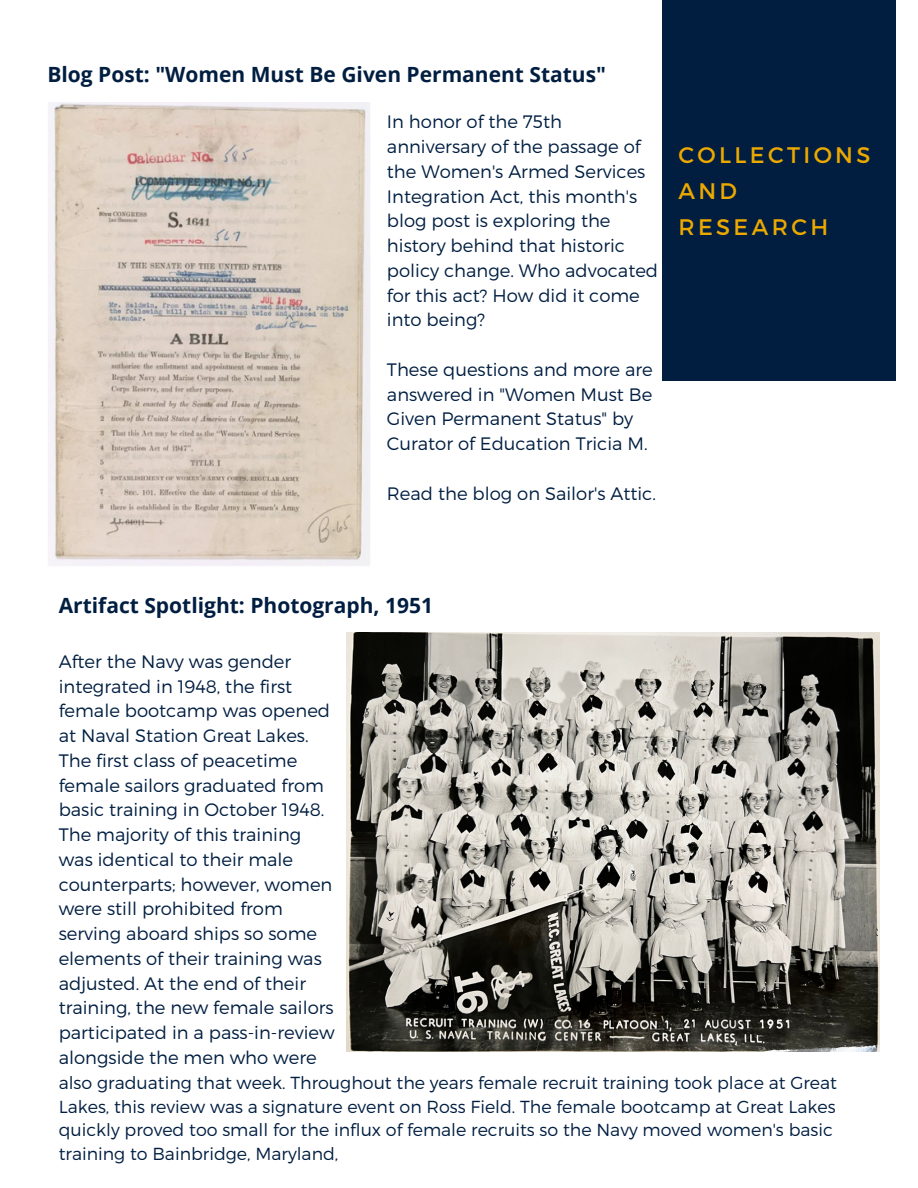
<style>
.page{position:relative;width:918px;height:1188px;background:#fff}
.page>*{position:absolute;margin:0;border:0;box-sizing:border-box;transform-origin:0 0}
.t1{font:22.5px/36px "Montserrat";letter-spacing:.15em;color:#eba900}
.t2{font:700 21px "Open Sans";color:#011e41}
.t3{font:300 18px/24.8px "Montserrat";color:#011e41}
.t4{font:300 17.4px/24px "Montserrat";color:#011e41}
</style>
<div class="page">
<div style="left:662px;top:0;width:234px;height:380px;background:#011e41"></div>
<img style="left:48px;top:102px;width:322px;height:464px">
<img style="left:347px;top:633px;width:533px;height:418px">
<p class="t2" style="left:47px;top:60px;width:560px">Blog Post: "Women Must Be Given Permanent Status"</p>
<p class="t3" style="left:387px;top:109px;width:273px">In honor of the 75th anniversary of the passage of the Women's Armed Services<br>Integration Act, this month's blog post is exploring the history behind that historic policy change. Who advocated for this act? How did it come into being?</p>
<p class="t3" style="left:387px;top:356px;width:267px">These questions and more are answered in "Women Must Be<br>Given Permanent Status" by<br>Curator of Education Tricia M.</p>
<p class="t3" style="left:387px;top:480px;width:270px">Read the blog on Sailor's Attic.</p>
<p class="t1" style="left:678px;top:136px;width:193px">COLLECTIONS<br>AND<br>RESEARCH</p>
<p class="t2" style="left:59px;top:591px;width:376px">Artifact Spotlight: Photograph, 1951</p>
<p class="t3" style="left:59px;top:648px;width:277px">After the Navy was gender integrated in 1948, the first female bootcamp was opened at Naval Station Great Lakes.<br>The first class of peacetime female sailors graduated from basic training in October 1948.<br>The majority of this training was identical to their male counterparts; however, women were still prohibited from serving aboard ships so some elements of their training was adjusted. At the end of their training, the new female sailors participated in a pass-in-review alongside the men who were</p>
<p class="t4" style="left:59px;top:1069px;width:780px">also graduating that week. Throughout the years female recruit training took place at Great Lakes, this review was a signature event on Ross Field. The female bootcamp at Great Lakes quickly proved too small for the influx of female recruits so the Navy moved women's basic training to Bainbridge, Maryland,</p>
</div>
